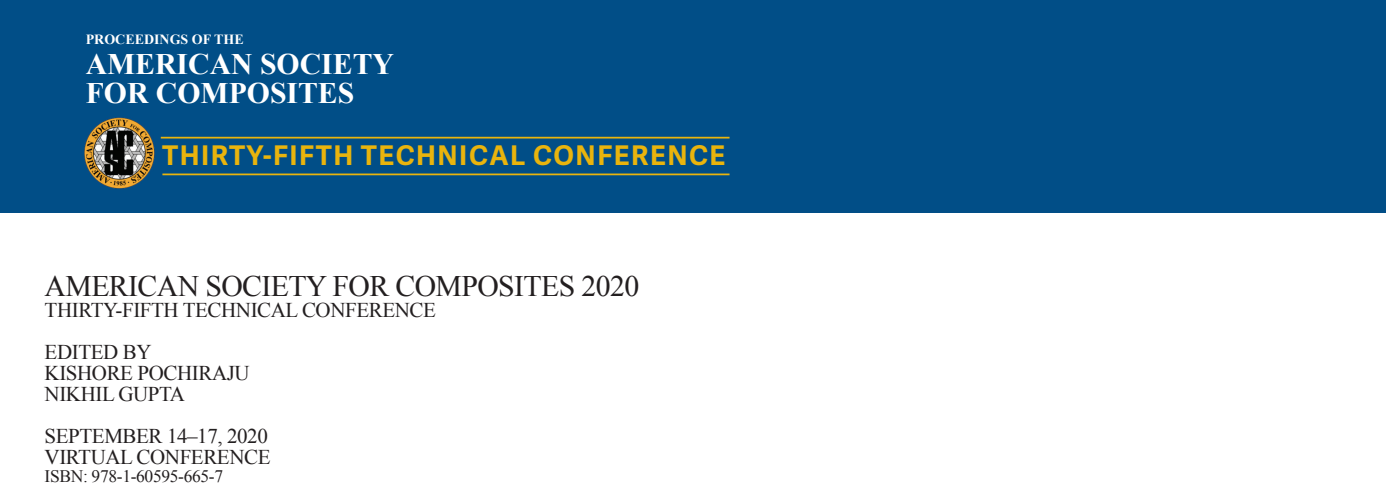
<style>
.page{position:relative;width:1386px;height:504px;background:#fff}
.page>*{position:absolute;margin:0;border:0;box-sizing:border-box;transform-origin:0 0}
.t1{font:29.75px "Times New Roman";letter-spacing:-.02em;color:#231f20}
.t2{font:700 29.75px/29.8px "Times New Roman";color:#fff}
.t3{font:700 27.12px "Adelle Sans";letter-spacing:.055em;color:#e9b40d}
.t4{font:21px/21px "Times New Roman";letter-spacing:-.02em;color:#231f20}
.t5{font:17.5px "Times New Roman";letter-spacing:-.02em;color:#231f20}
.t6{font:700 14px "Times New Roman";color:#fff}
</style>
<div class="page">
<div style="left:0;top:0;width:1386px;height:212px;background:#014e87"></div>
<hr style="left:161px;top:137px;width:569px;height:2px;background:#e9b40d">
<hr style="left:162px;top:174px;width:568px;height:1px;background:#e9b40d">
<img style="left:84px;top:117px;width:71px;height:72px">
<p class="t6" style="left:86px;top:30px;width:159px">PROCEEDINGS OF THE</p>
<h1 class="t2" style="left:86px;top:48px;width:310px">AMERICAN SOCIETY<br>FOR COMPOSITES</h1>
<p class="t3" style="left:162px;top:136px;width:565px">THIRTY-FIFTH TECHNICAL CONFERENCE</p>
<h1 class="t1" style="left:45px;top:266px;width:596px">AMERICAN SOCIETY FOR COMPOSITES 2020</h1>
<p class="t4" style="left:45px;top:289px;width:393px;line-height:42px">THIRTY-FIFTH TECHNICAL CONFERENCE<br>EDITED BY</p>
<p class="t4" style="left:45px;top:362px;width:207px">KISHORE POCHIRAJU<br>NIKHIL GUPTA</p>
<p class="t4" style="left:45px;top:425px;width:227px">SEPTEMBER 14–17, 2020<br>VIRTUAL CONFERENCE</p>
<p class="t5" style="left:45px;top:464px;width:180px">ISBN: 978-1-60595-665-7</p>
</div>
